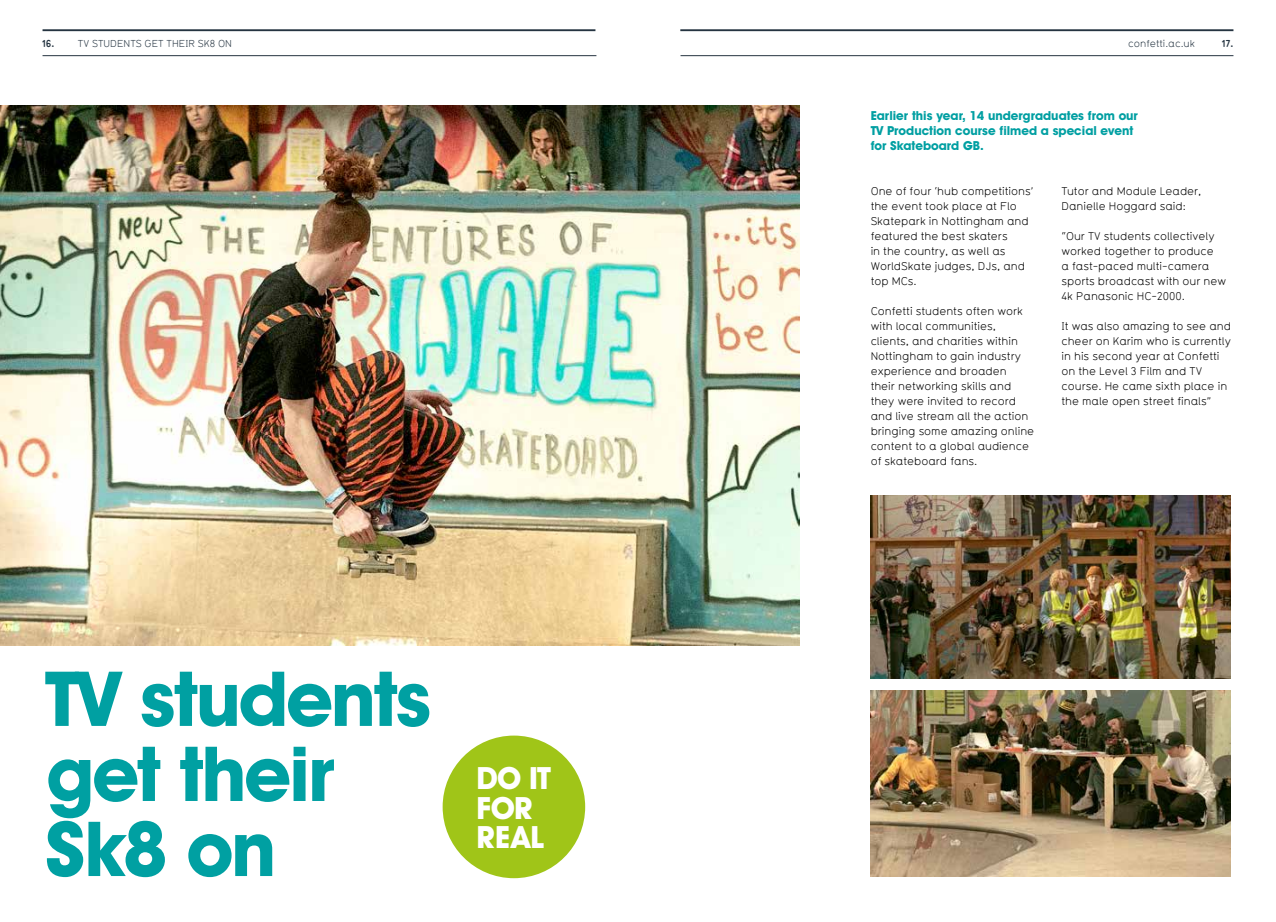
<style>
.page{position:relative;width:1276px;height:922px;background:#fff}
.page>*{position:absolute;margin:0;border:0;box-sizing:border-box;transform-origin:0 0}
.t1{font:700 76.25px/75px "Avant Garde IT Cby BT";letter-spacing:-.025em;color:#00a0a2}
.t2{font:700 30.75px/29.4px "Avant Garde IT Cby BT";letter-spacing:-.025em;color:#fff}
.t3{font:12.5px/15px "TYP1451 A";color:#000}
.t4{font:700 12.5px/15px "Avant Garde IT Cby BT";color:#019fa2}
.t5{font:11.25px "TYP1451 A";color:#253441}
.t6{font:700 11.25px "TYP1451 A";color:#253441}
.s1{font-weight:700}
</style>
<div class="page">
<img style="left:0;top:105px;width:799px;height:540px">
<hr style="left:43px;top:29px;width:552px;height:2px;background:#253441">
<hr style="left:43px;top:55px;width:553px;height:1px;background:#253441">
<hr style="left:680px;top:29px;width:553px;height:2px;background:#253441">
<hr style="left:680px;top:55px;width:553px;height:1px;background:#253441">
<img style="left:870px;top:690px;width:361px;height:186px">
<img style="left:870px;top:495px;width:361px;height:183px">
<div style="left:442px;top:735px;width:143px;height:143px;background:#a0c518;border-radius:50%"></div>
<p class="t5" style="left:43px;top:38px;width:191px"><span class="s1">16.</span> TV STUDENTS GET THEIR SK8 ON</p>
<p class="t5" style="left:1128px;top:38px;width:68px">confetti.ac.uk</p>
<p class="t6" style="left:1222px;top:37px;width:13px">17.</p>
<p class="t4" style="left:870px;top:108px;width:269px">Earlier this year, 14 undergraduates from our<br>TV Production course filmed a special event for Skateboard GB.</p>
<h1 class="t1" style="left:45px;top:660px;width:388px">TV students get their<br>Sk8 on</h1>
<h2 class="t2" style="left:476px;top:763px;width:76px">DO IT<br>FOR<br>REAL</h2>
<p class="t3" style="left:870px;top:184px;width:164px">One of four ‘hub competitions’ the event took place at Flo<br>Skatepark in Nottingham and featured the best skaters<br>in the country, as well as<br>WorldSkate judges, DJs, and top MCs.</p>
<p class="t3" style="left:870px;top:304px;width:165px">Confetti students often work with local communities, clients, and charities within<br>Nottingham to gain industry experience and broaden<br>their networking skills and they were invited to record and live stream all the action bringing some amazing online content to a global audience of skateboard fans.</p>
<p class="t3" style="left:1061px;top:184px;width:142px">Tutor and Module Leader,<br>Danielle Hoggard said:</p>
<p class="t3" style="left:1061px;top:229px;width:166px">“Our TV students collectively worked together to produce<br>a fast-paced multi-camera sports broadcast with our new<br>4k Panasonic HC-2000.</p>
<p class="t3" style="left:1061px;top:319px;width:171px">It was also amazing to see and cheer on Karim who is currently in his second year at Confetti on the Level 3 Film and TV course. He came sixth place in the male open street finals”</p>
</div>
